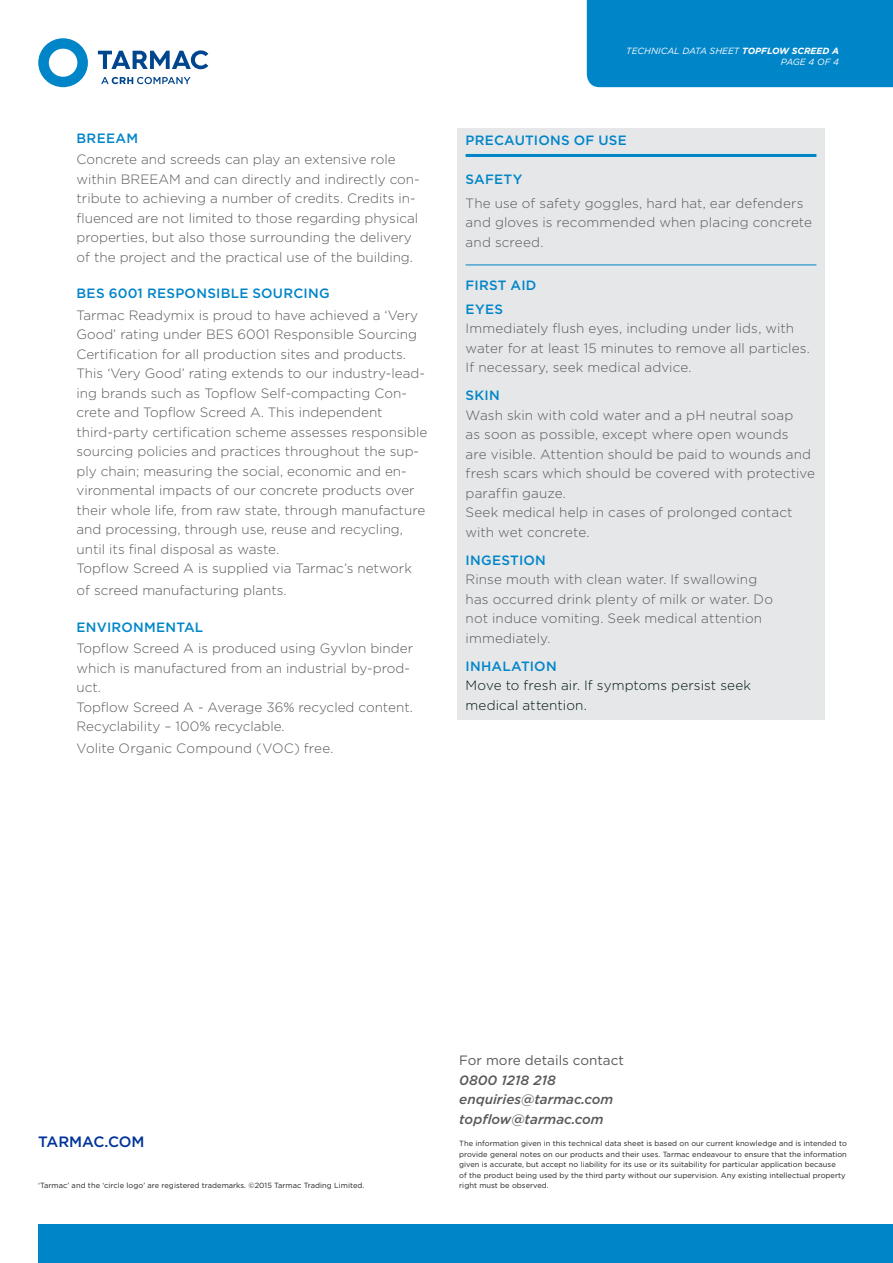
<style>
.page{position:relative;width:893px;height:1263px;background:#fff}
.page>*{position:absolute;margin:0;border:0;box-sizing:border-box;transform-origin:0 0}
.t1{font:500 15px "Gotham";color:#039}
.t2{font:300 13.5px/19.5px "Gotham";color:#58595b}
.t3{font:500 13.5px/23.7px "Gotham";letter-spacing:.02em;color:#0085c8}
.t4{font:300 13.5px/19.5px "Gotham";letter-spacing:.01em;color:#001513}
.t5{font:italic 500 13.5px/19.5px "Gotham";color:#58595b}
.t6{font:13.5px "Gotham";color:#58595b}
.t7{font:italic 9px/10.8px "Gotham";color:#fff;text-align:right}
.t8{font:7.5px/10.5px "Gotham";letter-spacing:.005em;color:#231f20}
.s1{font-weight:700}
</style>
<div class="page">
<div style="left:38px;top:1225px;width:855px;height:38px;background:#0085c8"></div>
<svg style="left:101px;top:77px;width:90px;height:7px"></svg>
<svg style="left:98px;top:50px;width:110px;height:19px"></svg>
<svg style="left:38px;top:38px;width:50px;height:49px"></svg>
<div style="left:587px;top:0;width:306px;height:87px;background:#0085c8"></div>
<div style="left:457px;top:128px;width:367px;height:591px;background:#e6e7e8"></div>
<hr style="left:466px;top:154px;width:350px;height:3px;background:#0085c8">
<hr style="left:466px;top:265px;width:350px;height:1px;background:#0085c8">
<p class="t3" style="left:77px;top:127px;width:63px">BREEAM</p>
<p class="t2" style="left:77px;top:150px;width:345px">Concrete and screeds can play an extensive role within BREEAM and can directly and indirectly con&shy;tribute to achieving a number of credits. Credits in&shy;fluenced are not limited to those regarding physical properties, but also those surrounding the delivery of the project and the practical use of the building.</p>
<p class="t3" style="left:77px;top:282px;width:255px">BES 6001 RESPONSIBLE SOURCING</p>
<p class="t2" style="left:77px;top:306px;width:352px">Tarmac Readymix is proud to have achieved a ‘Very Good’ rating under BES 6001 Responsible Sourcing Certification for all production sites and products.<br>This ‘Very Good’ rating extends to our industry-lead&shy;ing brands such as Topflow Self-compacting Con&shy;crete and Topflow Screed A. This independent third-party certification scheme assesses responsible sourcing policies and practices throughout the sup&shy;ply chain; measuring the social, economic and en&shy;vironmental impacts of our concrete products over their whole life, from raw state, through manufacture and processing, through use, reuse and recycling, until its final disposal as waste.<br>Topflow Screed A is supplied via Tarmac’s network</p>
<p class="t2" style="left:77px;top:581px;width:212px">of screed manufacturing plants.</p>
<p class="t3" style="left:77px;top:616px;width:128px">ENVIRONMENTAL</p>
<p class="t2" style="left:77px;top:639px;width:338px">Topflow Screed A is produced using Gyvlon binder which is manufactured from an industrial by-prod&shy;uct.<br>Topflow Screed A - Average 36% recycled content.<br>Recyclability – 100% recyclable.</p>
<p class="t2" style="left:77px;top:739px;width:259px">Volite Organic Compound (VOC) free.</p>
<p class="t7" style="left:626px;top:46px;width:214px">TECHNICAL DATA SHEET <span class="s1">TOPFLOW SCREED A<br></span>PAGE 4 OF 4</p>
<p class="t3" style="left:466px;top:130px;width:163px">PRECAUTIONS OF USE</p>
<p class="t3" style="left:466px;top:168px;width:58px">SAFETY</p>
<p class="t2" style="left:466px;top:194px;width:348px">The use of safety goggles, hard hat, ear defenders and gloves is recommended when placing concrete and screed.</p>
<p class="t3" style="left:466px;top:274px;width:72px">FIRST AID<br>EYES</p>
<p class="t2" style="left:466px;top:319px;width:346px">Immediately flush eyes, including under lids, with water for at least 15 minutes to remove all particles.<br>If necessary, seek medical advice.</p>
<p class="t3" style="left:466px;top:384px;width:36px">SKIN</p>
<p class="t2" style="left:466px;top:406px;width:351px">Wash skin with cold water and a pH neutral soap<br>as soon as possible, except where open wounds<br>are visible. Attention should be paid to wounds and fresh scars which should be covered with protective paraffin gauze.<br>Seek medical help in cases of prolonged contact with wet concrete.</p>
<p class="t3" style="left:466px;top:549px;width:82px">INGESTION</p>
<p class="t2" style="left:466px;top:570px;width:309px">Rinse mouth with clean water. If swallowing has occurred drink plenty of milk or water. Do not induce vomiting. Seek medical attention immediately.</p>
<p class="t3" style="left:466px;top:655px;width:93px">INHALATION</p>
<p class="t4" style="left:466px;top:676px;width:287px">Move to fresh air. If symptoms persist seek medical attention.</p>
<p class="t1" style="left:38px;top:1135px;width:108px">TARMAC.COM</p>
<p class="t8" style="left:38px;top:1180px;width:328px">‘Tarmac’ and the ‘circle logo’ are registered trademarks. ©2015 Tarmac Trading Limited.</p>
<p class="t6" style="left:459px;top:1054px;width:166px">For more details contact</p>
<p class="t5" style="left:459px;top:1071px;width:156px">0800 1218 218 enquiries@tarmac.com topflow@tarmac.com</p>
<p class="t8" style="left:459px;top:1139px;width:389px">The information given in this technical data sheet is based on our current knowledge and is intended to provide general notes on our products and their uses. Tarmac endeavour to ensure that the information given is accurate, but accept no liability for its use or its suitability for particular application because<br>of the product being used by the third party without our supervision. Any existing intellectual property right must be observed.</p>
</div>
